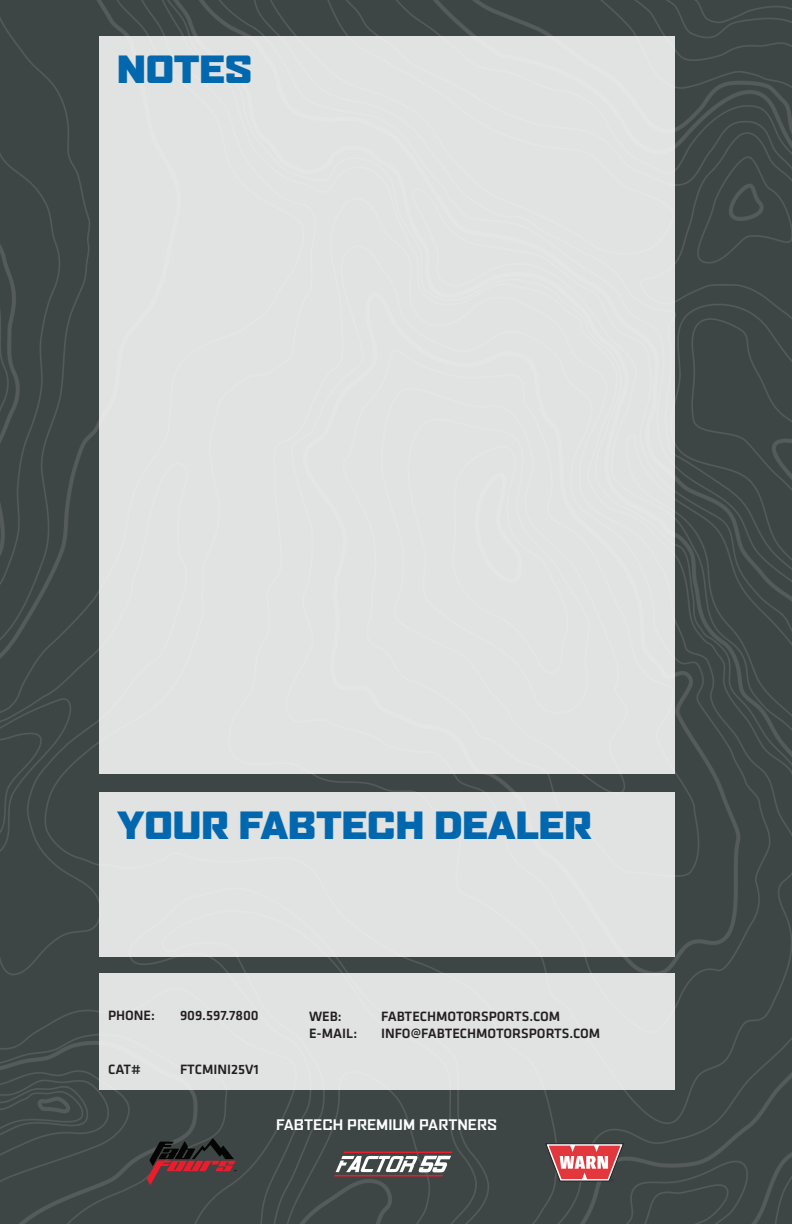
<style>
.page{position:relative;width:792px;height:1224px;background:#fff}
.page>*{position:absolute;margin:0;border:0;box-sizing:border-box;transform-origin:0 0}
.t1{font:900 expanded 36px "Agency FB";color:#0168af}
.t2{font:500 14px "Klavika Basic";color:#231f20}
.t3{font:700 expanded 14px "Agency FB";color:#fff}
</style>
<div class="page">
<img style="left:0;top:0;width:792px;height:1224px">
<div style="left:99px;top:36px;width:576px;height:738px;background:#e1e2e2"></div>
<div style="left:99px;top:792px;width:576px;height:164px;background:#e1e2e2"></div>
<div style="left:99px;top:974px;width:576px;height:116px;background:#e1e2e2"></div>
<svg style="left:147px;top:1138px;width:90px;height:47px;background:#4f3436"></svg>
<svg style="left:334px;top:1152px;width:119px;height:24px"></svg>
<svg style="left:545px;top:1143px;width:79px;height:38px;background:#bf6c6f"></svg>
<h1 class="t1" style="left:117px;top:48px;width:137px">NOTES</h1>
<h1 class="t1" style="left:117px;top:804px;width:476px">YOUR FABTECH DEALER</h1>
<p class="t2" style="left:108px;top:1006px;width:48px">PHONE:</p>
<p class="t2" style="left:180px;top:1006px;width:80px">909.597.7800</p>
<p class="t2" style="left:309px;top:1007px;width:34px">WEB:</p>
<p class="t2" style="left:381px;top:1007px;width:181px">FABTECHMOTORSPORTS.COM</p>
<p class="t2" style="left:309px;top:1023px;width:50px">E-MAIL:</p>
<p class="t2" style="left:381px;top:1023px;width:221px">INFO@FABTECHMOTORSPORTS.COM</p>
<p class="t2" style="left:108px;top:1059px;width:35px">CAT#</p>
<p class="t2" style="left:180px;top:1059px;width:80px">FTCMINI25V1</p>
<p class="t3" style="left:276px;top:1117px;width:223px">FABTECH PREMIUM PARTNERS</p>
</div>
